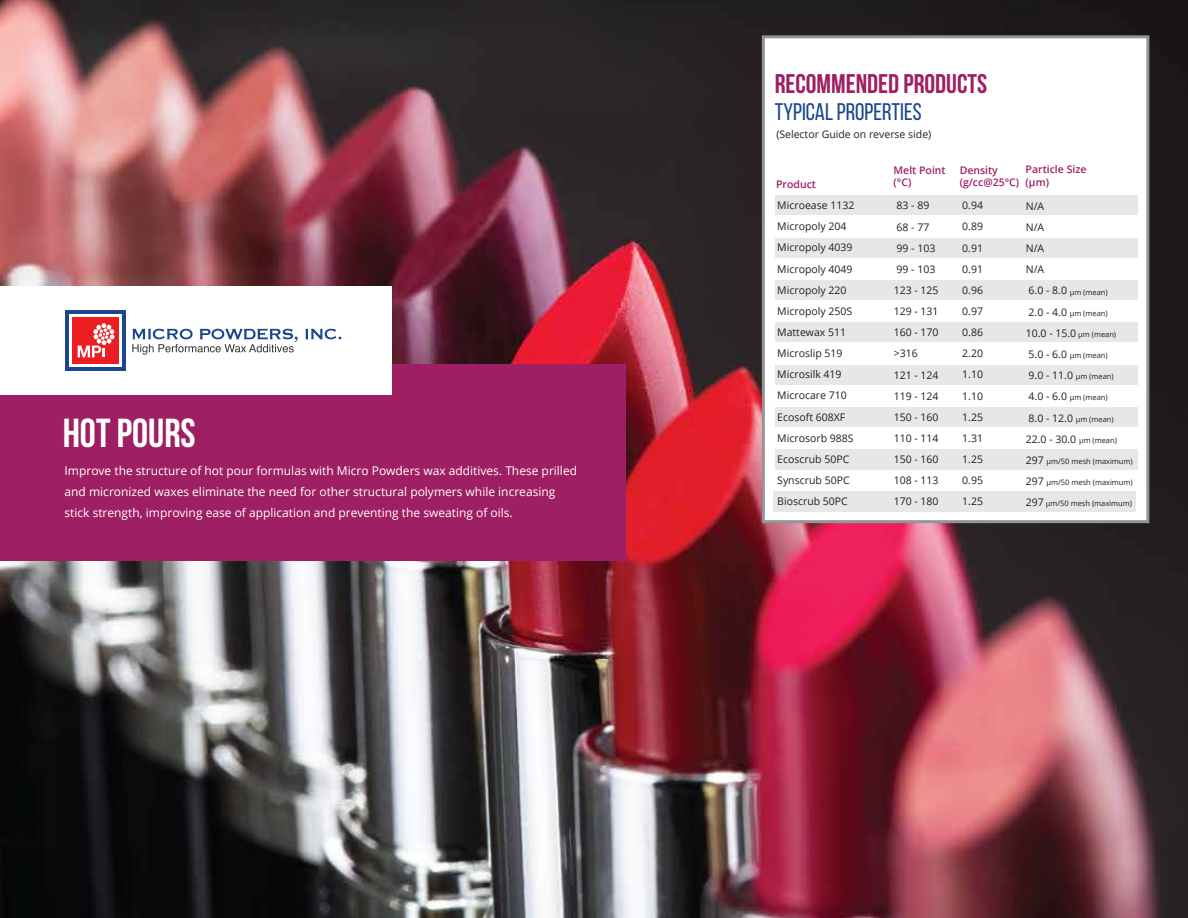
<style>
.page{position:relative;width:1188px;height:918px;background:#fff}
.page>*{position:absolute;margin:0;border:0;box-sizing:border-box;transform-origin:0 0}
.t1{font:700 40.5px "Bebas Neue";color:#fff}
.t2{font:700 27px "Bebas Neue";color:#9e1f63}
.t3{font:24px "Bebas Neue";color:#1a468d}
.t4{font:12px/21px "Open Sans";color:#fff}
.t5{font:10.5px/21.1px "Open Sans";color:#231f20}
.t6{font:600 10.5px/12px "Open Sans";color:#9e1f63}
.t7{font:7.5px "Open Sans";color:#231f20}
.s1{font-size:10.5px}
.s2{font-size:7.5px}
</style>
<div class="page">
<img style="left:0;top:0;width:1188px;height:918px">
<div style="left:0;top:365px;width:625px;height:196px;background:#9e1f63"></div>
<div style="left:0;top:286px;width:391px;height:109px;background:#fff"></div>
<div style="left:66px;top:310px;width:60px;height:61px;background:#1a468d"></div>
<div style="left:70px;top:314px;width:52px;height:53px;background:#fff"></div>
<div style="left:73px;top:317px;width:46px;height:47px;background:#ed1d24"></div>
<svg style="left:78px;top:323px;width:36px;height:34px"></svg>
<svg style="left:132px;top:328px;width:166px;height:27px"></svg>
<svg style="left:305px;top:329px;width:36px;height:10px"></svg>
<div style="left:762px;top:35px;width:387px;height:488px;background:#fff;border:3px solid #939598"></div>
<div style="left:775px;top:195px;width:363px;height:20px;background:#e6e7e8"></div>
<div style="left:775px;top:238px;width:363px;height:20px;background:#e6e7e8"></div>
<div style="left:775px;top:280px;width:363px;height:20px;background:#e6e7e8"></div>
<div style="left:775px;top:322px;width:363px;height:20px;background:#e6e7e8"></div>
<div style="left:775px;top:365px;width:363px;height:20px;background:#e6e7e8"></div>
<div style="left:775px;top:407px;width:363px;height:20px;background:#e6e7e8"></div>
<div style="left:775px;top:449px;width:363px;height:20px;background:#e6e7e8"></div>
<div style="left:774px;top:492px;width:362px;height:20px;background:#e6e7e8"></div>
<h1 class="t1" style="left:63px;top:411px;width:135px">HOT POURS</h1>
<p class="t4" style="left:65px;top:460px;width:514px">Improve the structure of hot pour formulas with Micro Powders wax additives. These prilled and micronized waxes eliminate the need for other structural polymers while increasing stick strength, improving ease of application and preventing the sweating of oils.</p>
<h2 class="t2" style="left:775px;top:69px;width:214px">RECOMMENDED PRODUCTS</h2>
<h3 class="t3" style="left:775px;top:98px;width:148px">TYPICAL PROPERTIES</h3>
<p class="t5" style="left:776px;top:124px;width:157px">(Selector Guide on reverse side)</p>
<p class="t6" style="left:776px;top:178px;width:41px">Product</p>
<p class="t6" style="left:894px;top:164px;width:54px">Melt Point (°C)</p>
<p class="t6" style="left:1026px;top:163px;width:62px;line-height:12.6px">Particle Size (µm)</p>
<p class="t6" style="left:960px;top:164px;width:61px">Density (g/cc@25°C)</p>
<p class="t5" style="left:777px;top:194px;width:79px">Microease 1132<br>Micropoly 204<br>Micropoly 4039<br>Micropoly 4049<br>Micropoly 220<br>Micropoly 250S<br>Mattewax 511<br>Microslip 519<br>Microsilk 419<br>Microcare 710<br>Ecosoft 608XF<br>Microsorb 988S<br>Ecoscrub 50PC<br>Synscrub 50PC<br>Bioscrub 50PC</p>
<p class="t5" style="left:894px;top:195px;width:46px">83 - 89<br>68 - 77<br>99 - 103<br>99 - 103<br>123 - 125<br>129 - 131<br>160 - 170 &gt;316<br>121 - 124<br>119 - 124<br>150 - 160<br>110 - 114<br>150 - 160<br>108 - 113<br>170 - 180</p>
<p class="t5" style="left:962px;top:195px;width:22px;text-align:justify">0.94<br>0.89<br>0.91<br>0.91<br>0.96<br>0.97<br>0.86<br>2.20<br>1.10<br>1.10<br>1.25<br>1.31<br>1.25<br>0.95<br>1.25</p>
<p class="t5" style="left:1026px;top:195px;width:20px;text-align:justify">N/A N/A N/A N/A</p>
<p class="t7" style="left:1029px;top:287px;width:81px"><span class="s1">6.0 - 8.0</span> μm (mean)</p>
<p class="t7" style="left:1029px;top:308px;width:81px"><span class="s1">2.0 - 4.0</span> μm (mean)</p>
<p class="t5" style="left:1026px;top:322px;width:92px">10.0 - 15.0 <span class="s2">μm (mean)</span></p>
<p class="t7" style="left:1029px;top:350px;width:81px"><span class="s1">5.0 - 6.0</span> μm (mean)</p>
<p class="t5" style="left:1029px;top:365px;width:87px">9.0 - 11.0 <span class="s2">μm (mean)</span></p>
<p class="t7" style="left:1029px;top:392px;width:81px"><span class="s1">4.0 - 6.0</span> μm (mean)</p>
<p class="t5" style="left:1026px;top:407px;width:93px">8.0 - 12.0 <span class="s2">μm (mean)<br></span>22.0 - 30.0 <span class="s2">μm (mean)</span></p>
<p class="t7" style="left:1026px;top:456px;width:108px"><span class="s1">297</span> μm/50 mesh (maximum)</p>
<p class="t7" style="left:1026px;top:477px;width:108px"><span class="s1">297</span> μm/50 mesh (maximum)</p>
<p class="t7" style="left:1026px;top:498px;width:108px"><span class="s1">297</span> μm/50 mesh (maximum)</p>
</div>
